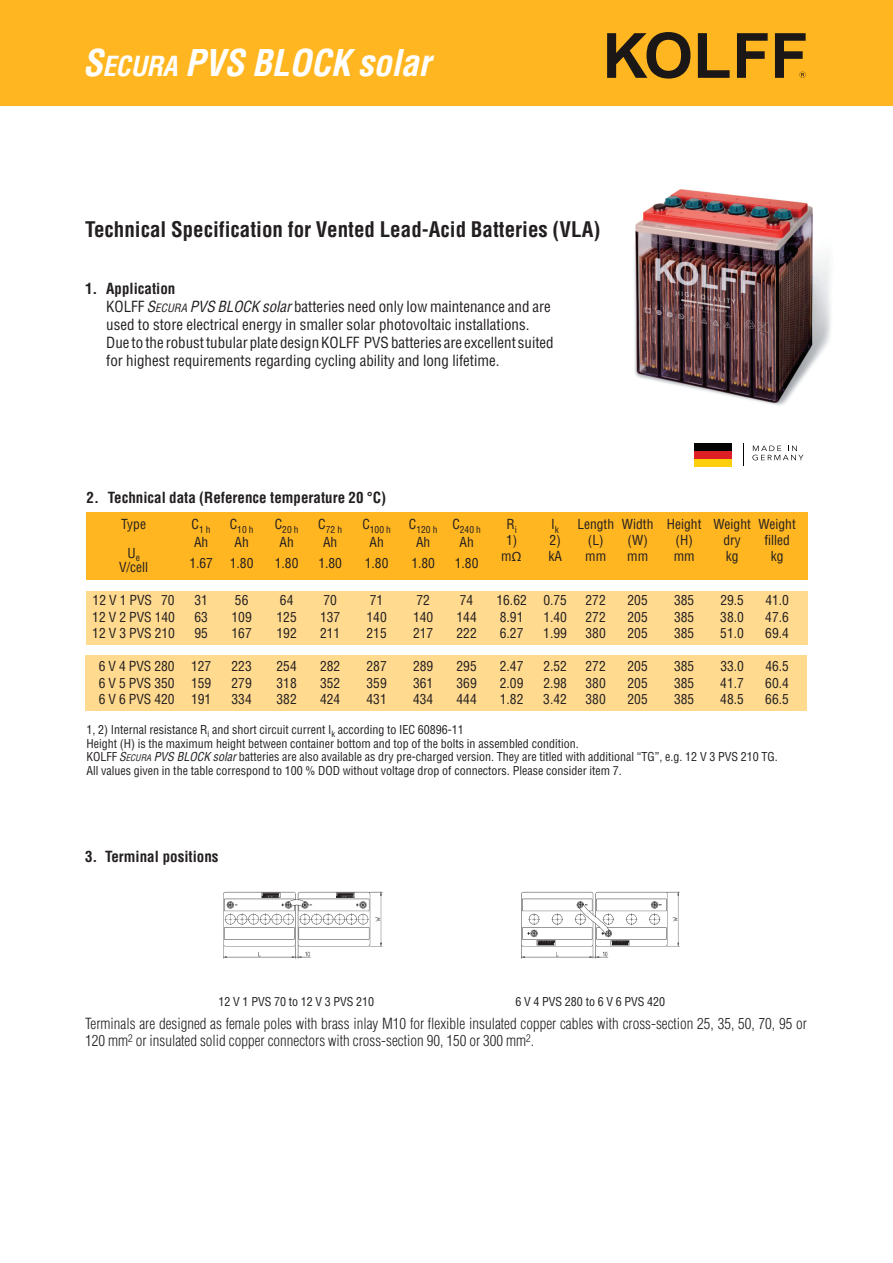
<style>
.page{position:relative;width:893px;height:1263px;background:#fff}
.page>*{position:absolute;margin:0;border:0;box-sizing:border-box;transform-origin:0 0}
.t1{font:italic 700 condensed 36px "Helvetica";letter-spacing:-.01em;color:#fff}
.t2{font:700 condensed 21px "Helvetica";color:#231f20}
.t3{font:condensed 15px/18px "Helvetica";color:#231f20}
.t4{font:300 condensed 15px/17.2px "Helvetica";color:#231f20}
.t5{font:700 condensed 15px "Helvetica";color:#231f20}
.t6{font:condensed 13.5px "Helvetica";color:#231f20}
.t7{font:condensed 12px/13.5px "Helvetica";color:#231f20}
.t8{font:condensed 9.45px "Helvetica";color:#231f20}
.s1{font-size:27px}
.s2{font-weight:700}
.s3{font-style:italic}
.s4{font-style:italic;font-size:11.25px}
.s5{font-family:"Myriad Pro";font-stretch:normal}
.s6{font-style:italic;font-size:9px}
</style>
<div class="page">
<div style="left:86px;top:655px;width:721px;height:55px;background:#ffda8f"></div>
<div style="left:86px;top:512px;width:721px;height:68px;background:#ffb620"></div>
<div style="left:86px;top:591px;width:721px;height:53px;background:#ffda8f"></div>
<img style="left:223px;top:891px;width:160px;height:68px">
<img style="left:521px;top:891px;width:159px;height:68px">
<div style="left:0;top:0;width:893px;height:106px;background:#ffb620"></div>
<svg style="left:607px;top:32px;width:83px;height:47px"></svg>
<svg style="left:698px;top:33px;width:32px;height:45px"></svg>
<svg style="left:737px;top:33px;width:31px;height:45px"></svg>
<svg style="left:775px;top:33px;width:31px;height:45px"></svg>
<img style="left:634px;top:189px;width:197px;height:217px">
<img style="left:694px;top:444px;width:38px;height:22px">
<svg style="left:752px;top:446px;width:51px;height:14px"></svg>
<svg style="left:743px;top:444px;width:1px;height:22px"></svg>
<h1 class="t1" style="left:83px;top:41px;width:349px">S<span class="s1">ECURA</span> PVS BLOCK solar</h1>
<h2 class="t2" style="left:85px;top:216px;width:517px">Technical Specification for Vented Lead-Acid Batteries (VLA)</h2>
<p class="t3" style="left:106px;top:279px;width:449px;text-indent:-21px"><span class="s2">1. Application<br></span>KOLFF <span class="s3">S</span><span class="s4">ECURA</span> <span class="s3">PVS BLOCK solar</span>batteries need only low maintenance and are used to store electrical energy in smaller solar photovoltaic installations.<br>Due to the robust tubular plate design KOLFF PVS batteries are excellent suited for highest requirements regarding cycling ability and long lifetime.</p>
<p class="t5" style="left:87px;top:488px;width:301px">2. Technical data (Reference temperature 20 °C)</p>
<p class="t6" style="left:121px;top:516px;width:26px">Type</p>
<p class="t8" style="left:192px;top:523px;width:21px"><sup>C</sup>1 h</p>
<p class="t8" style="left:230px;top:523px;width:25px"><sup>C</sup>10 h</p>
<p class="t8" style="left:275px;top:523px;width:25px"><sup>C</sup>20 h</p>
<p class="t8" style="left:318px;top:523px;width:25px"><sup>C</sup>72 h</p>
<p class="t8" style="left:362px;top:523px;width:30px"><sup>C</sup>100 h</p>
<p class="t8" style="left:409px;top:523px;width:74px"><sup>C</sup>120 h <sup>C</sup>240 h</p>
<p class="t6" style="left:506px;top:516px;width:12px">R<sub>i</sub></p>
<p class="t6" style="left:551px;top:516px;width:9px">I<sub>k</sub></p>
<p class="t6" style="left:577px;top:516px;width:220px">Length Width Height Weight Weight</p>
<p class="t6" style="left:194px;top:533px;width:16px">Ah</p>
<p class="t6" style="left:235px;top:533px;width:16px">Ah</p>
<p class="t6" style="left:280px;top:533px;width:16px">Ah</p>
<p class="t6" style="left:323px;top:533px;width:16px">Ah</p>
<p class="t6" style="left:370px;top:533px;width:16px">Ah</p>
<p class="t6" style="left:416px;top:533px;width:16px">Ah</p>
<p class="t6" style="left:459px;top:533px;width:16px">Ah</p>
<p class="t6" style="left:506px;top:532px;width:56px">1) 2)</p>
<p class="t6" style="left:588px;top:532px;width:61px">(L) (W)</p>
<p class="t6" style="left:676px;top:532px;width:67px">(H) dry</p>
<p class="t6" style="left:764px;top:532px;width:27px">filled</p>
<p class="t6" style="left:127px;top:545px;width:14px">U<sub>e</sub></p>
<p class="t6" style="left:501px;top:548px;width:22px">m<span class="s5">Ω</span></p>
<p class="t6" style="left:548px;top:548px;width:15px">kA</p>
<p class="t6" style="left:585px;top:548px;width:23px">mm</p>
<p class="t6" style="left:627px;top:548px;width:23px">mm</p>
<p class="t6" style="left:674px;top:548px;width:23px">mm</p>
<p class="t6" style="left:726px;top:548px;width:14px">kg</p>
<p class="t6" style="left:771px;top:548px;width:14px">kg</p>
<p class="t6" style="left:119px;top:559px;width:31px">V/cell</p>
<p class="t6" style="left:189px;top:554px;width:25px">1.67</p>
<p class="t6" style="left:230px;top:554px;width:25px">1.80</p>
<p class="t6" style="left:275px;top:554px;width:25px">1.80</p>
<p class="t6" style="left:318px;top:554px;width:25px">1.80</p>
<p class="t6" style="left:365px;top:554px;width:25px">1.80</p>
<p class="t6" style="left:411px;top:554px;width:25px">1.80</p>
<p class="t6" style="left:455px;top:554px;width:25px">1.80</p>
<p class="t6" style="left:93px;top:592px;width:83px">12 V 1 PVS 70</p>
<p class="t6" style="left:194px;top:592px;width:15px">31</p>
<p class="t6" style="left:235px;top:592px;width:15px">56</p>
<p class="t6" style="left:280px;top:592px;width:15px">64</p>
<p class="t6" style="left:323px;top:592px;width:15px">70</p>
<p class="t6" style="left:370px;top:592px;width:15px">71</p>
<p class="t6" style="left:416px;top:592px;width:15px">72</p>
<p class="t6" style="left:460px;top:592px;width:15px">74</p>
<p class="t6" style="left:496px;top:592px;width:72px">16.62 0.75</p>
<p class="t6" style="left:585px;top:592px;width:22px">272</p>
<p class="t6" style="left:627px;top:592px;width:22px">205</p>
<p class="t6" style="left:674px;top:592px;width:22px">385</p>
<p class="t6" style="left:720px;top:592px;width:25px">29.5</p>
<p class="t6" style="left:765px;top:592px;width:25px">41.0</p>
<p class="t6" style="left:92px;top:608px;width:84px">12 V 2 PVS 140</p>
<p class="t6" style="left:194px;top:608px;width:15px">63</p>
<p class="t6" style="left:232px;top:608px;width:22px">109</p>
<p class="t6" style="left:277px;top:608px;width:22px">125</p>
<p class="t6" style="left:320px;top:608px;width:22px">137</p>
<p class="t6" style="left:366px;top:608px;width:22px">140</p>
<p class="t6" style="left:413px;top:608px;width:22px">140</p>
<p class="t6" style="left:456px;top:608px;width:22px">144</p>
<p class="t6" style="left:500px;top:608px;width:25px">8.91</p>
<p class="t6" style="left:543px;top:608px;width:25px">1.40</p>
<p class="t6" style="left:585px;top:608px;width:22px">272</p>
<p class="t6" style="left:627px;top:608px;width:22px">205</p>
<p class="t6" style="left:674px;top:608px;width:22px">385</p>
<p class="t6" style="left:720px;top:608px;width:25px">38.0</p>
<p class="t6" style="left:765px;top:608px;width:25px">47.6</p>
<p class="t6" style="left:92px;top:625px;width:84px">12 V 3 PVS 210</p>
<p class="t6" style="left:194px;top:625px;width:15px">95</p>
<p class="t6" style="left:232px;top:625px;width:22px">167</p>
<p class="t6" style="left:276px;top:625px;width:22px">192</p>
<p class="t6" style="left:320px;top:625px;width:22px">211</p>
<p class="t6" style="left:366px;top:625px;width:22px">215</p>
<p class="t6" style="left:413px;top:625px;width:22px">217</p>
<p class="t6" style="left:456px;top:625px;width:22px">222</p>
<p class="t6" style="left:500px;top:625px;width:25px">6.27</p>
<p class="t6" style="left:543px;top:625px;width:25px">1.99</p>
<p class="t6" style="left:585px;top:625px;width:22px">380</p>
<p class="t6" style="left:627px;top:625px;width:22px">205</p>
<p class="t6" style="left:674px;top:625px;width:22px">385</p>
<p class="t6" style="left:720px;top:625px;width:25px">51.0</p>
<p class="t6" style="left:765px;top:625px;width:25px">69.4</p>
<p class="t6" style="left:99px;top:658px;width:114px">6 V 4 PVS 280 127</p>
<p class="t6" style="left:232px;top:658px;width:22px">223</p>
<p class="t6" style="left:277px;top:658px;width:22px">254</p>
<p class="t6" style="left:320px;top:658px;width:22px">282</p>
<p class="t6" style="left:367px;top:658px;width:22px">287</p>
<p class="t6" style="left:413px;top:658px;width:22px">289</p>
<p class="t6" style="left:456px;top:658px;width:22px">295</p>
<p class="t6" style="left:500px;top:658px;width:25px">2.47</p>
<p class="t6" style="left:543px;top:658px;width:25px">2.52</p>
<p class="t6" style="left:585px;top:658px;width:22px">272</p>
<p class="t6" style="left:627px;top:658px;width:22px">205</p>
<p class="t6" style="left:674px;top:658px;width:22px">385</p>
<p class="t6" style="left:720px;top:658px;width:25px">33.0</p>
<p class="t6" style="left:765px;top:658px;width:25px">46.5</p>
<p class="t6" style="left:99px;top:674px;width:114px">6 V 5 PVS 350 159</p>
<p class="t6" style="left:232px;top:674px;width:22px">279</p>
<p class="t6" style="left:277px;top:674px;width:22px">318</p>
<p class="t6" style="left:320px;top:674px;width:22px">352</p>
<p class="t6" style="left:366px;top:674px;width:22px">359</p>
<p class="t6" style="left:413px;top:674px;width:22px">361</p>
<p class="t6" style="left:456px;top:674px;width:22px">369</p>
<p class="t6" style="left:500px;top:674px;width:25px">2.09</p>
<p class="t6" style="left:543px;top:674px;width:25px">2.98</p>
<p class="t6" style="left:585px;top:674px;width:22px">380</p>
<p class="t6" style="left:627px;top:674px;width:22px">205</p>
<p class="t6" style="left:674px;top:674px;width:22px">385</p>
<p class="t6" style="left:720px;top:674px;width:25px">41.7</p>
<p class="t6" style="left:765px;top:674px;width:25px">60.4</p>
<p class="t6" style="left:99px;top:691px;width:114px">6 V 6 PVS 420 191</p>
<p class="t6" style="left:232px;top:691px;width:22px">334</p>
<p class="t6" style="left:276px;top:691px;width:22px">382</p>
<p class="t6" style="left:320px;top:691px;width:22px">424</p>
<p class="t6" style="left:366px;top:691px;width:22px">431</p>
<p class="t6" style="left:413px;top:691px;width:22px">434</p>
<p class="t6" style="left:456px;top:691px;width:22px">444</p>
<p class="t6" style="left:500px;top:691px;width:25px">1.82</p>
<p class="t6" style="left:543px;top:691px;width:25px">3.42</p>
<p class="t6" style="left:585px;top:691px;width:22px">380</p>
<p class="t6" style="left:627px;top:691px;width:22px">205</p>
<p class="t6" style="left:674px;top:691px;width:22px">385</p>
<p class="t6" style="left:720px;top:691px;width:25px">48.5</p>
<p class="t6" style="left:765px;top:691px;width:25px">66.5</p>
<p class="t7" style="left:87px;top:723px;width:693px">1, 2) Internal resistance R<sub>i</sub> and short circuit current I<sub>k</sub> according to IEC 60896-11<br>Height (H) is the maximum height between container bottom and top of the bolts in assembled condition.<br>KOLFF <span class="s3">S</span><span class="s6">ECURA</span> <span class="s3">PVS BLOCKsolar</span>batteries are also available as dry pre-charged version. They are titled with additional “TG”, e.g. 12 V 3 PVS 210 TG.<br>All values given in the table correspond to 100 % DOD without voltage drop of connectors. Please consider item 7.</p>
<p class="t5" style="left:85px;top:848px;width:135px">3. Terminal positions</p>
<p class="t7" style="left:219px;top:994px;width:157px">12 V 1 PVS 70 to 12 V 3 PVS 210</p>
<p class="t7" style="left:515px;top:994px;width:151px">6 V 4 PVS 280 to 6 V 6 PVS 420</p>
<p class="t4" style="left:85px;top:1015px;width:723px">Terminals are designed as female poles with brass inlay M10 for flexible insulated copper cables with cross-section 25, 35, 50, 70, 95 or<br>120 mm<sup>2</sup> or insulated solid copper connectors with cross-section 90, 150 or 300 mm<sup>2</sup>.</p>
</div>
